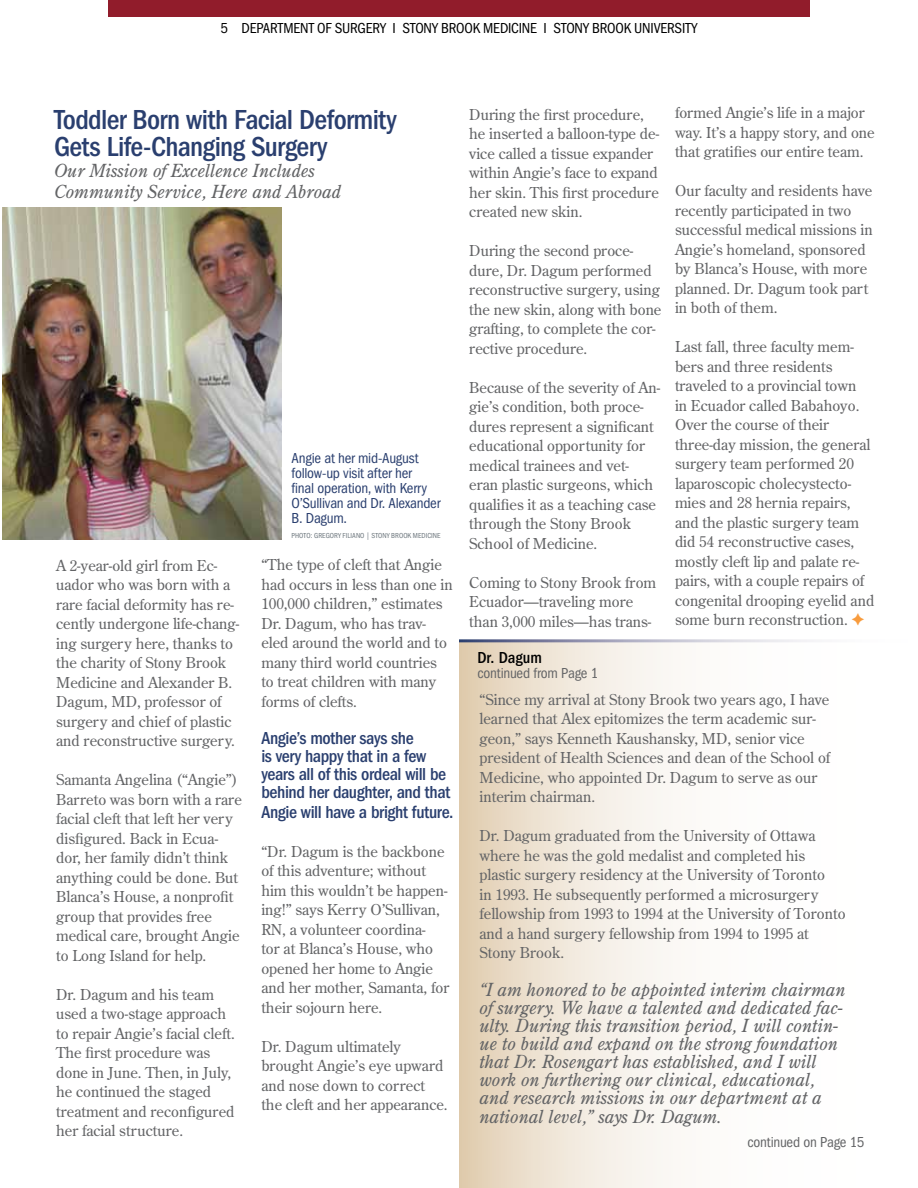
<style>
.page{position:relative;width:918px;height:1188px;background:#fff}
.page>*{position:absolute;margin:0;border:0;box-sizing:border-box;transform-origin:0 0}
.t1{font:500 condensed 28.5px/27px "Franklin Gothic";letter-spacing:-.025em;color:#2a3f6f}
.t2{font:italic 18px/18.1px "Century Old Style Std";color:#636466}
.t3{font:500 condensed 18px/18.3px "Franklin Gothic";letter-spacing:-.02em;color:#2a3f6f}
.t4{font:500 condensed 16.5px "Franklin Gothic";color:#000}
.t5{font:15px/19.5px "Century Old Style Std";color:#636466}
.t6{font:condensed 15px/15px "Franklin Gothic";letter-spacing:-.015em;color:#2a3f6f}
.t7{font:condensed 15px "Franklin Gothic";letter-spacing:-.015em;color:#000}
.t8{font:condensed 15px "Franklin Gothic";letter-spacing:-.015em;color:#636466}
.t9{font:condensed 7.5px "Franklin Gothic";letter-spacing:.005em;color:#6a747b}
</style>
<div class="page">
<div style="left:108px;top:0;width:702px;height:17px;background:#911c2b"></div>
<svg style="left:459px;top:642px;width:300px;height:546px"></svg>
<img style="left:2px;top:208px;width:280px;height:332px">
<p class="t7" style="left:220px;top:20px;width:479px">5 DEPARTMENT OF SURGERY I STONY BROOK MEDICINE I STONY BROOK UNIVERSITY</p>
<h1 class="t1" style="left:54px;top:106px;width:344px">Toddler Born with Facial Deformity<br>Gets Life-Changing Surgery</h1>
<p class="t2" style="left:54px;top:160px;width:289px;line-height:21px">Our Mission of Excellence Includes<br>Community Service, Here and Abroad</p>
<p class="t5" style="left:56px;top:556px;width:185px">A 2-year-old girl from Ec&shy;uador who was born with a rare facial deformity has re&shy;cently undergone life-chang&shy;ing surgery here, thanks to the charity of Stony Brook<br>Medicine and Alexander B.<br>Dagum, MD, professor of surgery and chief of plastic and reconstructive surgery.</p>
<p class="t5" style="left:56px;top:770px;width:187px">Samanta Angelina (“Angie”)<br>Barreto was born with a rare facial cleft that left her very disfigured. Back in Ecua&shy;dor, her family didn’t think anything could be done. But<br>Blanca’s House, a nonprofit group that provides free medical care, brought Angie to Long Island for help.</p>
<p class="t5" style="left:56px;top:985px;width:180px">Dr. Dagum and his team used a two-stage approach to repair Angie’s facial cleft.<br>The first procedure was done in June. Then, in July, he continued the staged treatment and reconfigured her facial structure.</p>
<p class="t6" style="left:292px;top:450px;width:150px">Angie at her mid-August follow-up visit after her<br>final operation, with Kerry<br>O’Sullivan and Dr. Alexander<br>B. Dagum.</p>
<p class="t9" style="left:292px;top:531px;width:151px">PHOTO: GREGORY FILIANO | STONY BROOK MEDICINE</p>
<p class="t5" style="left:261px;top:555px;width:193px">“The type of cleft that Angie had occurs in less than one in<br>100,000 children,” estimates<br>Dr. Dagum, who has trav&shy;eled around the world and to many third world countries to treat children with many forms of clefts.</p>
<p class="t3" style="left:261px;top:729px;width:194px">Angie’s mother says she<br>is very happy that in a few years all of this ordeal will be behind her daughter, and that<br>Angie will have a bright future.</p>
<p class="t5" style="left:261px;top:841px;width:189px">“Dr. Dagum is the backbone of this adventure; without him this wouldn’t be happen&shy;ing!” says Kerry O’Sullivan,<br>RN, a volunteer coordina-<br>tor at Blanca’s House, who opened her home to Angie and her mother, Samanta, for their sojourn here.</p>
<p class="t5" style="left:261px;top:1036px;width:188px">Dr. Dagum ultimately brought Angie’s eye upward and nose down to correct the cleft and her appearance.</p>
<p class="t5" style="left:469px;top:104px;width:191px">During the first procedure, he inserted a balloon-type de&shy;vice called a tissue expander within Angie’s face to expand her skin. This first procedure created new skin.</p>
<p class="t5" style="left:469px;top:241px;width:194px">During the second proce&shy;dure, Dr. Dagum performed reconstructive surgery, using the new skin, along with bone grafting, to complete the cor&shy;rective procedure.</p>
<p class="t5" style="left:469px;top:377px;width:193px">Because of the severity of An&shy;gie’s condition, both proce&shy;dures represent a significant educational opportunity for medical trainees and vet&shy;eran plastic surgeons, which qualifies it as a teaching case through the Stony Brook<br>School of Medicine.</p>
<p class="t5" style="left:469px;top:572px;width:188px">Coming to Stony Brook from<br>Ecuador—traveling more than 3,000 miles—has trans-</p>
<p class="t4" style="left:477px;top:648px;width:66px">Dr. Dagum</p>
<p class="t8" style="left:477px;top:664px;width:123px">continued from Page 1</p>
<p class="t5" style="left:675px;top:103px;width:201px">formed Angie’s life in a major way. It’s a happy story, and one that gratifies our entire team.</p>
<p class="t5" style="left:675px;top:181px;width:199px">Our faculty and residents have recently participated in two successful medical missions in<br>Angie’s homeland, sponsored by Blanca’s House, with more planned. Dr. Dagum took part in both of them.</p>
<p class="t5" style="left:675px;top:337px;width:201px">Last fall, three faculty mem&shy;bers and three residents traveled to a provincial town<br>in Ecuador called Babahoyo.<br>Over the course of their three-day mission, the general surgery team performed 20 laparoscopic cholecystecto&shy;mies and 28 hernia repairs, and the plastic surgery team did 54 reconstructive cases, mostly cleft lip and palate re&shy;pairs, with a couple repairs of congenital drooping eyelid and some burn reconstruction.</p>
<p class="t5" style="left:480px;top:690px;width:352px">“Since my arrival at Stony Brook two years ago, I have learned that Alex epitomizes the term academic sur&shy;geon,” says Kenneth Kaushansky, MD, senior vice president of Health Sciences and dean of the School of Medicine, who appointed Dr. Dagum to serve as our interim chairman.</p>
<p class="t5" style="left:480px;top:826px;width:368px">Dr. Dagum graduated from the University of Ottawa where he was the gold medalist and completed his plastic surgery residency at the University of Toronto<br>in 1993. He subsequently performed a microsurgery fellowship from 1993 to 1994 at the University of Toronto and a hand surgery fellowship from 1994 to 1995 at Stony Brook.</p>
<p class="t2" style="left:480px;top:980px;width:368px">“I am honored to be appointed interim chairman of surgery. We have a talented and dedicated fac&shy;ulty. During this transition period, I will contin&shy;ue to build and expand on the strong foundation that Dr. Rosengart has established, and I will work on furthering our clinical, educational, and research missions in our department at a national level,” says Dr. Dagum.</p>
<p class="t8" style="left:747px;top:1134px;width:118px">continued on Page 15</p>
</div>
